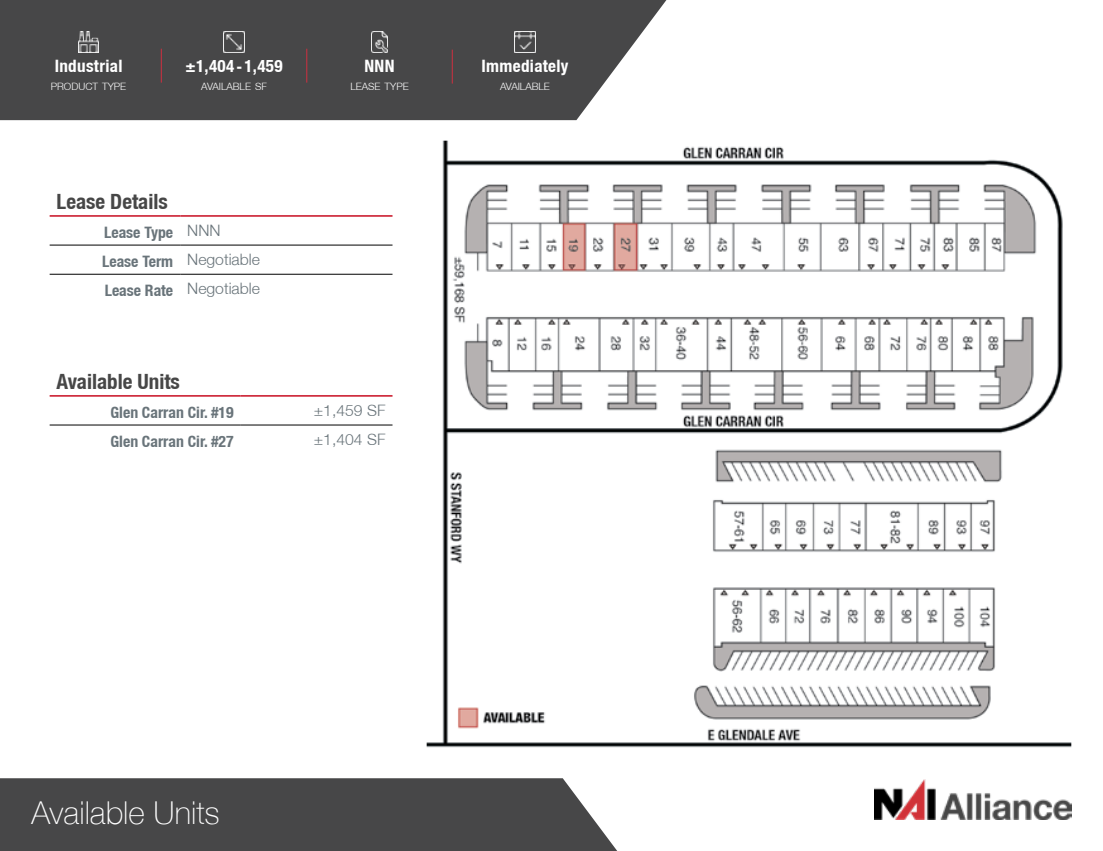
<style>
.page{position:relative;width:1103px;height:851px;background:#fff}
.page>*{position:absolute;margin:0;border:0;box-sizing:border-box;transform-origin:0 0}
.t1{font:100 31.5px "Helvetica Neue LT";color:#fff}
.t2{font:700 condensed 21px "Helvetica Neue LT";color:#474747}
.t3{font:700 condensed 17.15px "Helvetica Neue LT";letter-spacing:.02em;color:#fff}
.t4{font:700 condensed 15.75px/27.1px "Helvetica Neue LT";color:#69747a}
.t5{font:300 15.75px "Helvetica Neue LT";color:#69747a}
.t6{font:300 10.15px "Helvetica Neue LT";color:#fff}
.s1{font-weight:300;font-stretch:normal}
.s2{font-weight:700;font-stretch:condensed}
</style>
<div class="page">
<img style="left:426px;top:140px;width:645px;height:608px">
<hr style="left:50px;top:395px;width:191px;height:2px;background:#cf2f40">
<hr style="left:241px;top:395px;width:151px;height:2px;background:#cf2f40">
<hr style="left:50px;top:424px;width:191px;height:1px;background:#000">
<hr style="left:241px;top:424px;width:151px;height:1px;background:#000">
<hr style="left:50px;top:215px;width:130px;height:2px;background:#cf2f40">
<hr style="left:180px;top:215px;width:212px;height:2px;background:#cf2f40">
<hr style="left:50px;top:245px;width:130px;height:1px;background:#000">
<hr style="left:180px;top:245px;width:212px;height:1px;background:#000">
<hr style="left:50px;top:274px;width:130px;height:1px;background:#000">
<hr style="left:180px;top:274px;width:212px;height:1px;background:#000">
<div style="left:0;top:778px;width:617px;height:72px;background:#474748"></div>
<img style="left:874px;top:779px;width:197px;height:40px">
<svg style="left:0;top:0;width:667px;height:120px;background:#545455"></svg>
<hr style="left:306px;top:49px;width:1px;height:34px;background:#cf2f40">
<hr style="left:161px;top:49px;width:1px;height:34px;background:#cf2f40">
<hr style="left:452px;top:50px;width:1px;height:34px;background:#cf2f40">
<img style="left:514px;top:32px;width:21px;height:20px">
<img style="left:371px;top:31px;width:17px;height:21px">
<img style="left:224px;top:32px;width:20px;height:20px">
<img style="left:78px;top:32px;width:21px;height:20px">
<p class="t3" style="left:55px;top:56px;width:69px">Industrial</p>
<p class="t6" style="left:51px;top:80px;width:77px">PRODUCT TYPE</p>
<p class="t3" style="left:185px;top:56px;width:99px">±1,404 - 1,459</p>
<p class="t6" style="left:201px;top:80px;width:67px">AVAILABLE SF</p>
<h2 class="t2" style="left:57px;top:189px;width:113px">Lease Details</h2>
<p class="t4" style="left:102px;top:219px;width:159px">Lease Type <span class="s1">NNN<br></span>Lease Term <span class="s1">Negotiable</span></p>
<p class="t5" style="left:105px;top:279px;width:157px"><span class="s2">Lease Rate</span> Negotiable</p>
<p class="t3" style="left:364px;top:56px;width:32px">NNN</p>
<p class="t6" style="left:350px;top:80px;width:60px">LEASE TYPE</p>
<h2 class="t2" style="left:57px;top:368px;width:125px">Available Units</h2>
<p class="t4" style="left:110px;top:398px;width:125px">Glen Carran Cir. #19</p>
<p class="t5" style="left:314px;top:401px;width:73px">±1,459 SF</p>
<p class="t4" style="left:110px;top:428px;width:125px">Glen Carran Cir. #27</p>
<p class="t5" style="left:314px;top:430px;width:73px">±1,404 SF</p>
<p class="t3" style="left:481px;top:56px;width:89px">Immediately</p>
<p class="t6" style="left:500px;top:80px;width:51px">AVAILABLE</p>
<h1 class="t1" style="left:32px;top:795px;width:190px">Available Units</h1>
</div>
